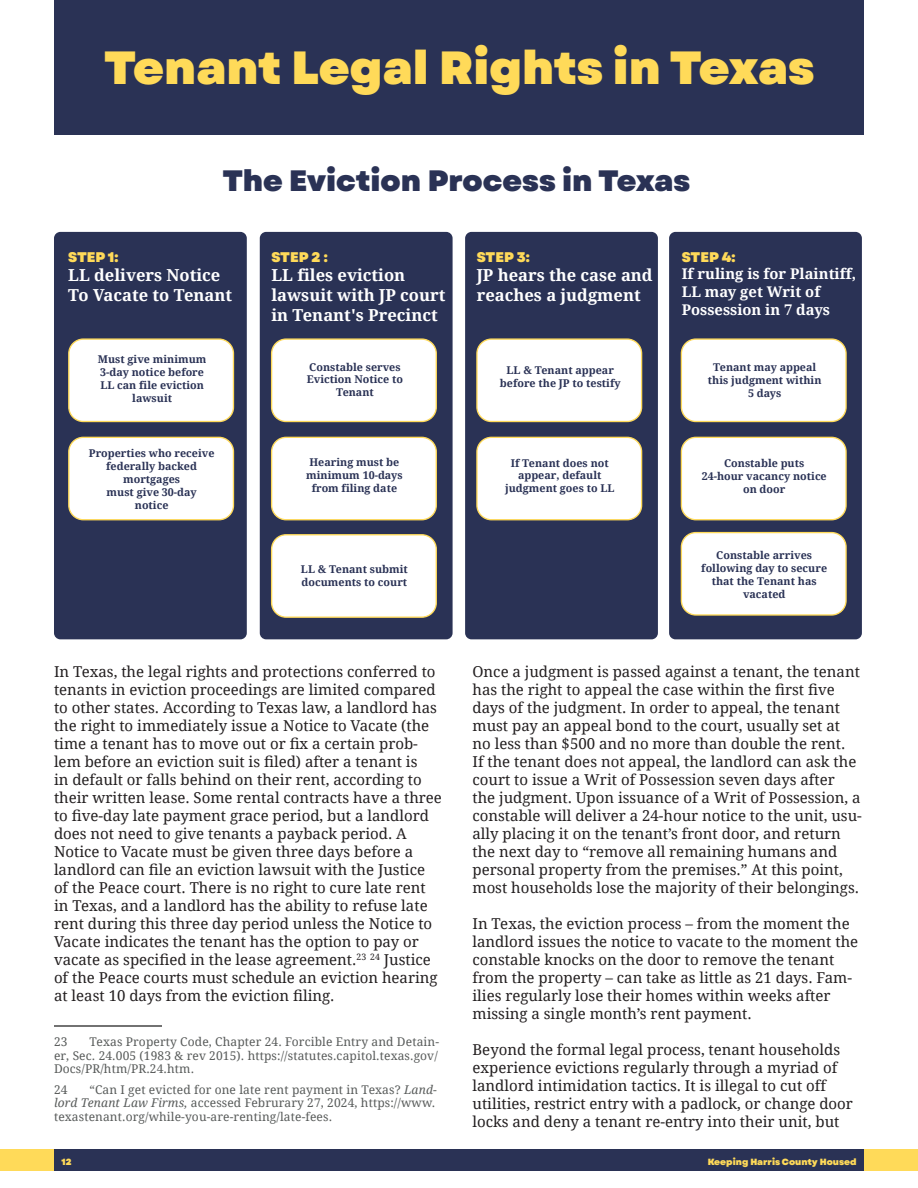
<style>
.page{position:relative;width:918px;height:1188px;background:#fff}
.page>*{position:absolute;margin:0;border:0;box-sizing:border-box;transform-origin:0 0}
.Heading_1{font:800 46.5px "Garet";color:#ffda59}
.t1{font:800 29.55px "Garet";color:#2a3255}
.t2{font:700 16.5px/19.8px "Droid Serif";color:#fff}
.t3{font:15px/18px "Droid Serif";color:#231f20}
.t4{font:700 14.7px/17.7px "Droid Serif";color:#fff}
.t5{font:800 13.95px "Garet";color:#ffda59}
.Footnotes{font:12px/13.5px "Droid Serif";letter-spacing:.01em;color:#585b5a;text-align:justify}
.t6{font:700 10.65px/12.9px "Droid Serif";color:#2a3255;text-align:center}
.t7{font:800 9px "Garet";color:#ffda59}
.s1{font-style:italic}
</style>
<div class="page">
<div style="left:0;top:1149px;width:918px;height:22px;background:#ffda59"></div>
<div style="left:54px;top:1149px;width:810px;height:22px;background:#2a3255"></div>
<div style="left:54px;top:0;width:810px;height:135px;background:#2a3255"></div>
<div style="left:260px;top:232px;width:193px;height:407px;background:#2a3255;border-radius:6px"></div>
<div style="left:465px;top:232px;width:193px;height:407px;background:#2a3255;border-radius:6px"></div>
<div style="left:669px;top:232px;width:193px;height:407px;background:#2a3255;border-radius:6px"></div>
<div style="left:54px;top:232px;width:193px;height:407px;background:#2a3255;border-radius:6px"></div>
<div style="left:69px;top:339px;width:164px;height:83px;background:#fff;border-radius:14px"></div>
<div style="left:68px;top:338px;width:166px;height:84px;border:1px solid #ffda59;border-radius:14px"></div>
<div style="left:69px;top:437px;width:164px;height:83px;background:#fff;border-radius:14px"></div>
<div style="left:68px;top:437px;width:166px;height:83px;border:1px solid #ffda59;border-radius:14px"></div>
<div style="left:272px;top:339px;width:164px;height:83px;background:#fff;border-radius:14px"></div>
<div style="left:271px;top:338px;width:166px;height:84px;border:1px solid #ffda59;border-radius:14px"></div>
<div style="left:272px;top:437px;width:164px;height:83px;background:#fff;border-radius:14px"></div>
<div style="left:271px;top:437px;width:166px;height:83px;border:1px solid #ffda59;border-radius:14px"></div>
<div style="left:272px;top:535px;width:164px;height:82px;background:#fff;border-radius:14px"></div>
<div style="left:271px;top:534px;width:166px;height:84px;border:1px solid #ffda59;border-radius:14px"></div>
<div style="left:477px;top:339px;width:165px;height:83px;background:#fff;border-radius:14px"></div>
<div style="left:476px;top:338px;width:166px;height:84px;border:1px solid #ffda59;border-radius:14px"></div>
<div style="left:477px;top:437px;width:165px;height:83px;background:#fff;border-radius:14px"></div>
<div style="left:476px;top:437px;width:166px;height:83px;border:1px solid #ffda59;border-radius:14px"></div>
<div style="left:681px;top:339px;width:165px;height:83px;background:#fff;border-radius:14px"></div>
<div style="left:681px;top:338px;width:166px;height:84px;border:1px solid #ffda59;border-radius:14px"></div>
<div style="left:681px;top:437px;width:165px;height:83px;background:#fff;border-radius:14px"></div>
<div style="left:681px;top:437px;width:166px;height:83px;border:1px solid #ffda59;border-radius:14px"></div>
<div style="left:681px;top:533px;width:165px;height:82px;background:#fff;border-radius:14px"></div>
<div style="left:681px;top:532px;width:166px;height:84px;border:1px solid #ffda59;border-radius:14px"></div>
<hr style="left:54px;top:1025px;width:108px;height:2px;background:#444">
<p class="Heading_1" style="left:104px;top:37px;width:713px">Tenant Legal Rights in Texas</p>
<p class="t1" style="left:223px;top:161px;width:469px">The Eviction Process in Texas</p>
<p class="t5" style="left:68px;top:248px;width:52px">STEP 1:</p>
<p class="t2" style="left:68px;top:265px;width:165px">LL delivers Notice<br>To Vacate to Tenant</p>
<p class="t6" style="left:98px;top:352px;width:110px">Must give minimum<br>3-day notice before<br>LL can file eviction lawsuit</p>
<p class="t6" style="left:89px;top:447px;width:127px">Properties who receive federally backed mortgages<br>must give 30-day notice</p>
<p class="t5" style="left:271px;top:248px;width:58px">STEP 2 :</p>
<p class="t2" style="left:271px;top:265px;width:176px">LL files eviction lawsuit with JP court in Tenant's Precinct</p>
<p class="t6" style="left:307px;top:360px;width:98px">Constable serves<br>Eviction Notice to<br>Tenant</p>
<p class="t6" style="left:306px;top:456px;width:98px">Hearing must be minimum 10-days from filing date</p>
<p class="t6" style="left:301px;top:562px;width:108px;text-align:left">LL &amp; Tenant submit documents to court</p>
<p class="t3" style="left:54px;top:662px;width:389px">In Texas, the legal rights and protections conferred to tenants in eviction proceedings are limited compared to other states. According to Texas law, a landlord has the right to immediately issue a Notice to Vacate (the time a tenant has to move out or fix a certain prob&shy;lem before an eviction suit is filed) after a tenant is<br>in default or falls behind on their rent, according to their written lease. Some rental contracts have a three to five-day late payment grace period, but a landlord does not need to give tenants a payback period. A Notice to Vacate must be given three days before a landlord can file an eviction lawsuit with the Justice of the Peace court. There is no right to cure late rent in Texas, and a landlord has the ability to refuse late rent during this three day period unless the Notice to Vacate indicates the tenant has the option to pay or vacate as specified in the lease agreement.<sup>23</sup> <sup>24</sup> Justice of the Peace courts must schedule an eviction hearing at least 10 days from the eviction filing.</p>
<p class="Footnotes" style="left:54px;top:1035px;width:15px">23</p>
<p class="Footnotes" style="left:54px;top:1035px;width:387px;text-indent:35px">Texas Property Code, Chapter 24. Forcible Entry and Detain&shy;er, Sec. 24.005 (1983 &amp; rev 2015). https://statutes.capitol.texas.gov/ Docs/PR/htm/PR.24.htm.</p>
<p class="Footnotes" style="left:54px;top:1082px;width:15px">24</p>
<p class="Footnotes" style="left:54px;top:1082px;width:384px;text-align:left;text-indent:35px">“Can I get evicted for one late rent payment in Texas? <span class="s1">Land&shy;lord Tenant Law Firms,</span> accessed Februrary 27, 2024, https://www. texastenant.org/while-you-are-renting/late-fees.</p>
<p class="t5" style="left:477px;top:248px;width:55px">STEP 3:</p>
<p class="t2" style="left:477px;top:265px;width:177px">JP hears the case and reaches a judgment</p>
<p class="t6" style="left:500px;top:363px;width:122px">LL &amp; Tenant appear before the JP to testify</p>
<p class="t6" style="left:505px;top:456px;width:111px">If Tenant does not appear, default judgment goes to LL</p>
<p class="t5" style="left:682px;top:248px;width:55px">STEP 4:</p>
<p class="t4" style="left:682px;top:265px;width:176px">If ruling is for Plaintiff,<br>LL may get Writ of<br>Possession in 7 days</p>
<p class="t6" style="left:708px;top:360px;width:115px">Tenant may appeal this judgment within<br>5 days</p>
<p class="t6" style="left:702px;top:457px;width:127px">Constable puts<br>24-hour vacancy notice on door</p>
<p class="t6" style="left:701px;top:549px;width:127px">Constable arrives following day to secure that the Tenant has vacated</p>
<p class="t3" style="left:472px;top:662px;width:391px">Once a judgment is passed against a tenant, the tenant has the right to appeal the case within the first five days of the judgment. In order to appeal, the tenant must pay an appeal bond to the court, usually set at no less than $500 and no more than double the rent.<br>If the tenant does not appeal, the landlord can ask the court to issue a Writ of Possession seven days after<br>the judgment. Upon issuance of a Writ of Possession, a constable will deliver a 24-hour notice to the unit, usu&shy;ally placing it on the tenant’s front door, and return the next day to “remove all remaining humans and personal property from the premises.” At this point, most households lose the majority of their belongings.</p>
<p class="t3" style="left:472px;top:914px;width:387px">In Texas, the eviction process – from the moment the landlord issues the notice to vacate to the moment the constable knocks on the door to remove the tenant from the property – can take as little as 21 days. Fam&shy;ilies regularly lose their homes within weeks after missing a single month’s rent payment.</p>
<p class="t3" style="left:472px;top:1040px;width:382px">Beyond the formal legal process, tenant households experience evictions regularly through a myriad of landlord intimidation tactics. It is illegal to cut off utilities, restrict entry with a padlock, or change door locks and deny a tenant re-entry into their unit, but</p>
<p class="t7" style="left:62px;top:1156px;width:12px">12</p>
<p class="t7" style="left:708px;top:1156px;width:150px">Keeping Harris County Housed</p>
</div>
